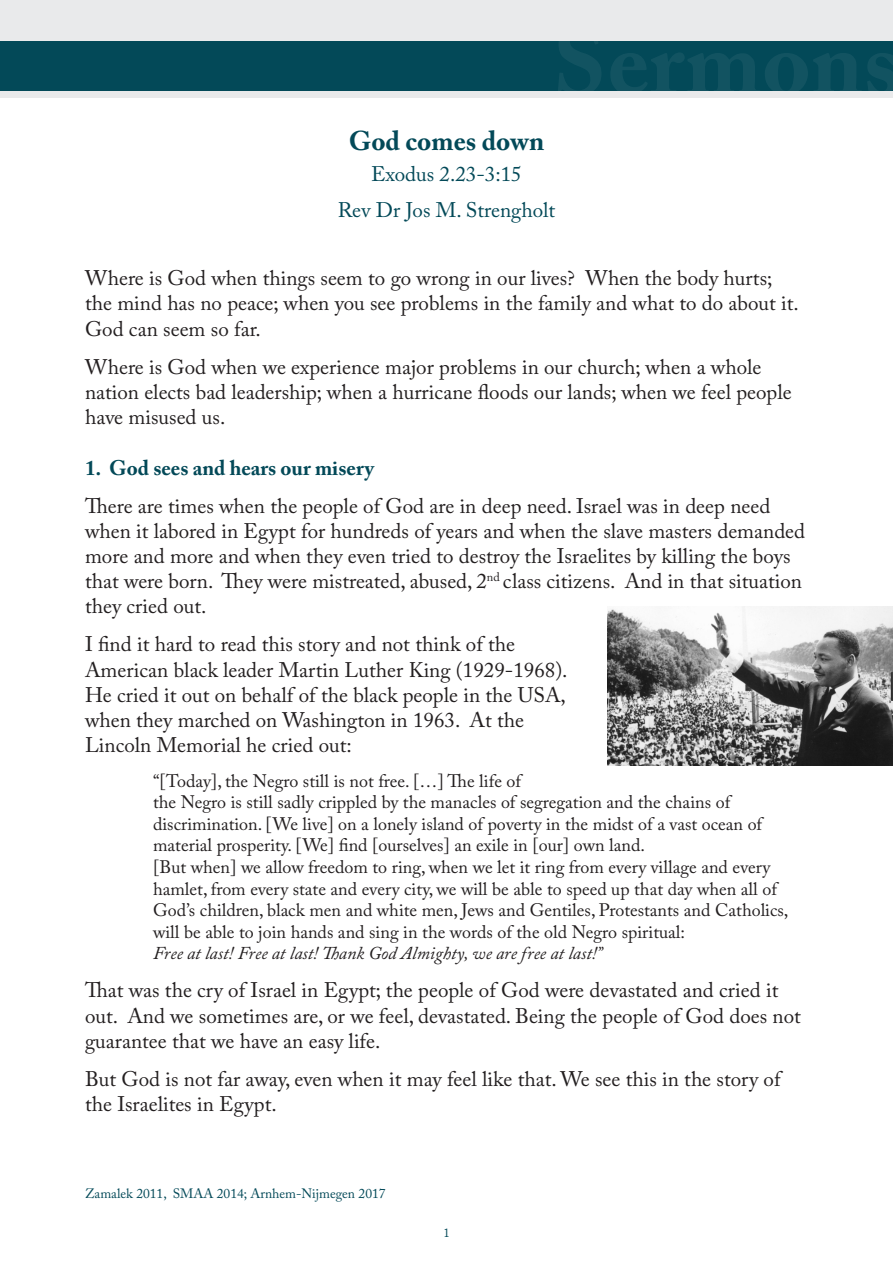
<style>
.page{position:relative;width:893px;height:1263px;background:#fff}
.page>*{position:absolute;margin:0;border:0;box-sizing:border-box;transform-origin:0 0}
.t1{font:700 27px "Adobe Caslon Pro";color:#034958}
.t2{font:21px/25.2px "Adobe Caslon Pro";color:#231f20}
.t3{font:21px/36.8px "Adobe Caslon Pro";color:#034958;text-align:center}
.t4{font:700 21px "Adobe Caslon Pro";color:#034958}
.t5{font:18px/21.6px "Adobe Caslon Pro";color:#231f20}
.t6{font:italic 18px "Adobe Caslon Pro";color:#231f20}
.t7{font:13.5px "Adobe Caslon Pro";color:#034958}
.t8{font:12.3px "Adobe Caslon Pro";color:#231f20}
.t9{font:12px "Bookman Old Style";color:#034958}
</style>
<div class="page">
<div style="left:0;top:0;width:893px;height:97px;background:#e9eaeb"></div>
<div style="left:0;top:41px;width:893px;height:50px;background:#034958"></div>
<img style="left:607px;top:606px;width:286px;height:159px">
<p class="t1" style="left:349px;top:125px;width:197px">God comes down</p>
<p class="t3" style="left:338px;top:155px;width:219px">Exodus 2.23-3:15<br>Rev Dr Jos M. Strengholt</p>
<p class="t2" style="left:85px;top:265px;width:715px">Where is God when things seem to go wrong in our lives?<br>the mind has no peace; when you see problems in the family and what to do about .i t<br>God can seem so far.</p>
<p class="t2" style="left:85px;top:354px;width:708px">Where is God when we experience major problems in our church; when a whole nation elects bad leadership; when a hurricane floods our lands; when we feel people have misused us.</p>
<p class="t4" style="left:85px;top:455px;width:290px">1. God sees and hears our misery</p>
<p class="t2" style="left:85px;top:493px;width:687px">There are times when the people of God are in deep need. Israel was in deep need</p>
<p class="t2" style="left:85px;top:518px;width:722px">when it labored in Egypt for hundreds of years and when the slave masters demanded</p>
<p class="t2" style="left:85px;top:543px;width:707px">more and more and when they even tried to destroy the Israelites by killing the boys</p>
<p class="t2" style="left:503px;top:568px;width:301px">class citizens. And in that situation</p>
<p class="t2" style="left:585px;top:265px;width:189px">When the body hurts;</p>
<p class="t8" style="left:487px;top:570px;width:14px">nd</p>
<p class="t2" style="left:85px;top:568px;width:403px">that were born. They were mistreated, abused 2, they cried out.</p>
<p class="t2" style="left:85px;top:631px;width:484px">I find it hard to read this story and not think of the American black leader Martin Luther King )1929-1968 .( He cried it out on behalf of the black people in the USA, when they marched on Washington in 1963. At the Lincoln Memorial he cried out:</p>
<p class="t5" style="left:153px;top:769px;width:637px">“[Today ,] the Negro still is not free. […] The life of<br>the Negro is still sadly crippled by the manacles of segregation and the chains of discrimination [. We live] on a lonely island of poverty in the midst of a vast ocean of material prosperity [. We] find [ourselves] an exile in [our] own land.<br>[But when] we allow freedom to ring, when we let it ring from every village and every hamlet, from every state and every city, we will be able to speed up that day when all of God s’ children, black men and white men, Jews and Gentiles, Protestants and Catholics, will be able to join hands and sing in the words of the old Negro spiritual:</p>
<p class="t6" style="left:153px;top:943px;width:452px">Free at last! Free at last! Thank God Almighty, we arefree at last “!</p>
<p class="t2" style="left:85px;top:977px;width:717px">That was the cry of Israel in Egypt; the people of God were devastated and cried it out. And we sometimes are, or we feel, devastated. Being the people of God does not guarantee that we have an easy life.</p>
<p class="t2" style="left:85px;top:1066px;width:697px">But God is not far away, even when it may feel like that. We see this in the story of the Israelites in Egypt.</p>
<p class="t7" style="left:85px;top:1185px;width:302px">Zamalek 2011, SMAA 2014; Arnhem-Nijmegen 2017</p>
<p class="t9" style="left:443px;top:1225px;width:9px">1</p>
</div>
